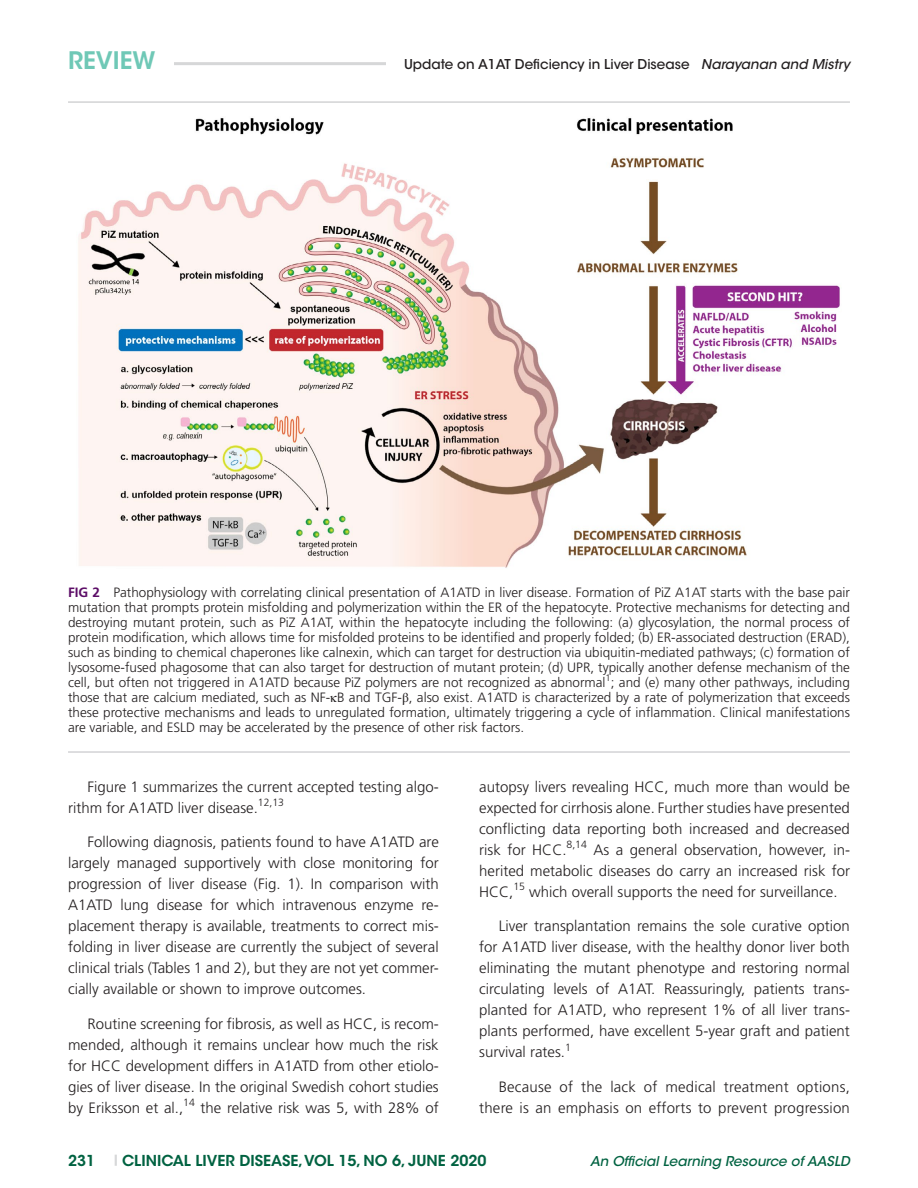
<style>
.page{position:relative;width:918px;height:1188px;background:#fff}
.page>*{position:absolute;margin:0;border:0;box-sizing:border-box;transform-origin:0 0}
.t1{font:600 24px "ITC Avant Garde Std";color:#6fc8b6}
.t2{font:300 15px/21px "Frutiger LT Std";color:#231f20;text-align:justify}
.t3{font:600 15px "ITC Avant Garde Std";color:#006241}
.t4{font:300 13.5px/15px "Frutiger LT Std";color:#231f20;text-align:justify}
.t5{font:500 13.5px "ITC Avant Garde Std";color:#231f20}
.t6{font:italic 500 13.5px "ITC Avant Garde Std";color:#006241}
.t7{font:italic 500 13.5px "ITC Avant Garde Std";color:#231f20}
.t8{font:300 10.5px "Frutiger LT Std";color:#231f20}
.s1{font-weight:700;color:#5c0d67}
.s2{font-family:"STIX";font-weight:400}
</style>
<div class="page">
<hr style="left:173px;top:62px;width:584px;height:3px;background:#d6d7d8">
<div style="left:386px;top:59px;width:464px;height:19px;background:#fff"></div>
<div style="left:68px;top:52px;width:106px;height:24px;background:#fff"></div>
<hr style="left:68px;top:751px;width:782px;height:2px;background:#c7c8ca">
<img style="left:78px;top:118px;width:762px;height:450px">
<hr style="left:68px;top:101px;width:782px;height:2px;background:#c7c8ca">
<h1 class="t1" style="left:68px;top:46px;width:89px">REVIEW</h1>
<p class="t5" style="left:404px;top:56px;width:287px">Update on A1AT Deficiency in Liver Disease</p>
<p class="t7" style="left:711px;top:56px;width:39px">Nar ayanana</p>
<p class="t7" style="left:799px;top:56px;width:45px">nd Mistry</p>
<p class="t4" style="left:68px;top:585px;width:784px"><span class="s1">FIG 2</span> Pathophysiology with correlating clinical presentation of A1ATD in liver disease. Formation of PiZ A1AT starts with the base pair mutation that prompts protein misfolding and polymerization within the ER of the hepatocyte. Protective mechanisms for detecting and destroying mutant protein, such as PiZ A1AT, within the hepatocyte including the following: (a) glycosylation, the normal process of protein modification, which allows time for misfolded proteins to be identified and properly folded; (b) ER-associated destruction (ERAD), such as binding to chemical chaperones like calnexin, which can target for destruction via ubiquitin-mediated pathways; (c) formation of lysosome-fused phagosome that can also target for destruction of mutant protein; (d) UPR, typically another defense mechanism of the cell, but often not triggered in A1ATD because PiZ polymers are not recognized as abnormal<sup>1</sup>; and (e) many other pathways, including those that are calcium mediated, such as NF-<span class="s2">κ</span>B and TGF-<span class="s2">β</span>, also exist. A1ATD is characterized by a rate of polymerization that exceeds these protective mechanisms and leads to unregulated formation, ultimately triggering a cycle of inflammation. Clinical manifestations are variable, and ESLD may be accelerated by the presence of other risk factors.</p>
<p class="t2" style="left:68px;top:776px;width:372px;text-indent:20px">Figure 1 summarizes the current accepted testing algo&shy;rithm for A1ATD liver disease.</p>
<p class="t8" style="left:258px;top:797px;width:28px">12,13</p>
<p class="t2" style="left:68px;top:832px;width:372px;text-indent:20px">Following diagnosis, patients found to have A1ATD are largely managed supportively with close monitoring for progression of liver disease (Fig. 1). In comparison with A1ATD lung disease for which intravenous enzyme re&shy;placement therapy is available, treatments to correct mis&shy;folding in liver disease are currently the subject of several clinical trials (Tables 1 and 2), but they are not yet commer&shy;cially available or shown to improve outcomes.</p>
<p class="t2" style="left:68px;top:1013px;width:372px;text-indent:20px">Routine screening for fibrosis, as well as HCC, is recom&shy;mended, although it remains unclear how much the risk for HCC development differs in A1ATD from other etiolo&shy;gies of liver disease. In the original Swedish cohort studies by Eriksson et al.,<sup>14</sup> the relative risk was 5, with 28% of</p>
<p class="t2" style="left:479px;top:776px;width:372px">autopsy livers revealing HCC, much more than would be expected for cirrhosis alone. Further studies have presented conflicting data reporting both increased and decreased risk for HCC.</p>
<p class="t8" style="left:567px;top:839px;width:22px">8,14</p>
<p class="t2" style="left:479px;top:839px;width:372px;text-indent:114px">As a general observation, however, in&shy;herited metabolic diseases do carry an increased risk for HCC,</p>
<p class="t8" style="left:513px;top:881px;width:13px">15</p>
<p class="t2" style="left:529px;top:881px;width:310px">which overall supports the need for surveillance.</p>
<p class="t2" style="left:479px;top:916px;width:372px;text-indent:20px">Liver transplantation remains the sole curative option for A1ATD liver disease, with the healthy donor liver both eliminating the mutant phenotype and restoring normal circulating levels of A1AT. Reassuringly, patients trans&shy;planted for A1ATD, who represent 1% of all liver trans&shy;plants performed, have excellent 5-year graft and patient survival rates.<sup>1</sup></p>
<p class="t2" style="left:479px;top:1076px;width:372px;text-align:right">Because of the lack of medical treatment options, there is an emphasis on efforts to prevent progression</p>
<p class="t3" style="left:68px;top:1151px;width:420px">231 <sup>|</sup>CLINICAL LIVER DISEASE, VOL 15, NO 6, JUNE 2020</p>
<p class="t6" style="left:590px;top:1153px;width:261px">An Official Learning Resource of AASLD</p>
</div>
